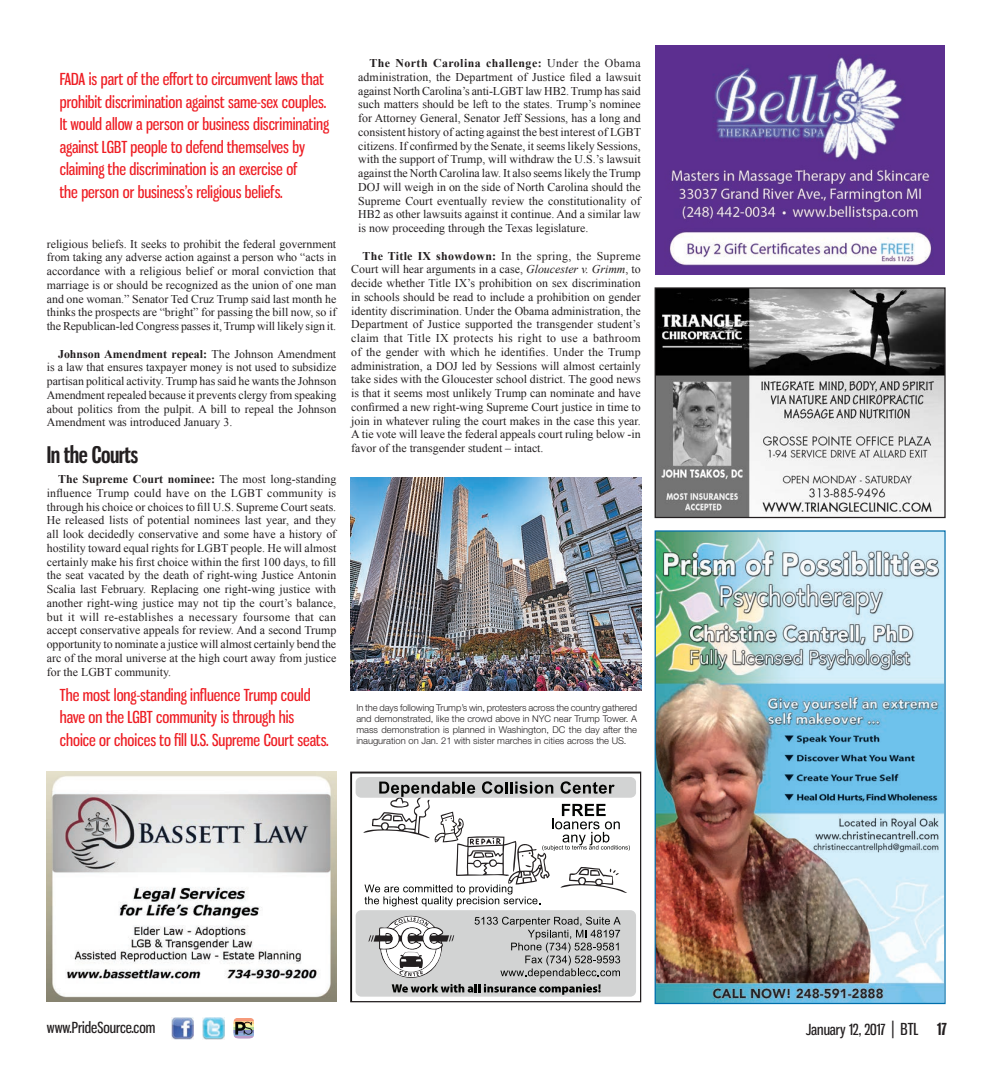
<style>
.page{position:relative;width:990px;height:1080px;background:#fff}
.page>*{position:absolute;margin:0;border:0;box-sizing:border-box;transform-origin:0 0}
.t1{font:700 22.5px "Gnuolane Rg";letter-spacing:-.02em;color:#231f20}
.Pull_Quote_W_O_Quote{font:16.25px/22.5px "Gnuolane Rg";color:#ee1d23}
.t2{font:15px "Gnuolane Rg";color:#231f20}
.Body_Copy{font:11.88px/13.8px "Times New Roman";color:#231f20;text-align:justify}
.Photo_Caption_-_off{font:300 9.38px/11.2px "Helvetica Neue LT Std";color:#231f20;text-align:justify}
.s1{font-weight:700}
.s2{font-style:italic}
.s3{font-size:17.5px}
.s4{font-size:16.25px}
.s5{font-weight:700;font-size:16.25px}
</style>
<div class="page">
<img style="left:203px;top:1018px;width:21px;height:22px">
<img style="left:172px;top:1018px;width:21px;height:22px">
<hr style="left:233px;top:1018px;width:21px;height:3px;background:#f69a7a">
<hr style="left:233px;top:1021px;width:21px;height:3px;background:#fdc88a">
<hr style="left:233px;top:1024px;width:21px;height:3px;background:#f6f3a2">
<hr style="left:233px;top:1027px;width:21px;height:3px;background:#b7d99b">
<hr style="left:233px;top:1030px;width:21px;height:3px;background:#868fc4">
<hr style="left:233px;top:1033px;width:21px;height:3px;background:#8fafd8">
<hr style="left:233px;top:1036px;width:21px;height:3px;background:#bb9cc9">
<svg style="left:235px;top:1022px;width:17px;height:13px"></svg>
<img style="left:655px;top:45px;width:290px;height:229px">
<img style="left:657px;top:532px;width:286px;height:470px">
<div style="left:655px;top:530px;width:291px;height:474px;border:1px solid #006eab"></div>
<img style="left:657px;top:289px;width:287px;height:227px">
<div style="left:655px;top:287px;width:291px;height:231px;border:1px solid #231f20"></div>
<img style="left:47px;top:772px;width:290px;height:229px">
<svg style="left:352px;top:774px;width:284px;height:226px"></svg>
<svg style="left:392px;top:984px;width:209px;height:11px;background:#888988"></svg>
<svg style="left:363px;top:781px;width:267px;height:125px"></svg>
<svg style="left:475px;top:917px;width:146px;height:61px;background:#b4b5b4"></svg>
<div style="left:350px;top:772px;width:291px;height:230px;border:1px solid #231f20"></div>
<img style="left:351px;top:477px;width:290px;height:213px">
<p class="Pull_Quote_W_O_Quote" style="left:60px;top:68px;width:271px">FADA is part of the effort to circumvent laws that prohibit discrimination against same-sex couples.<br>It would allow a person or business discriminating against LGBT people to defend themselves by claiming the discrimination is an exercise of<br>the person or business’s religious beliefs.</p>
<p class="Body_Copy" style="left:47px;top:237px;width:291px">religious beliefs. It seeks to prohibit the federal government from taking any adverse action against a person who “acts in accordance with a religious belief or moral conviction that marriage is or should be recognized as the union of one man and one woman.” Senator Ted Cruz Trump said last month he thinks the prospects are “bright” for passing the bill now, so if the Republican-led Congress passes it, Trump will likely sign it.</p>
<p class="Body_Copy" style="left:47px;top:347px;width:291px;text-indent:11px"><span class="s1">Johnson Amendment repeal:</span> The Johnson Amendment is a law that ensures taxpayer money is not used to subsidize partisan political activity. Trump has said he wants the Johnson Amendment repealed because it prevents clergy from speaking about politics from the pulpit. A bill to repeal the Johnson Amendment was introduced January 3.</p>
<p class="t1" style="left:47px;top:441px;width:93px">In the Courts</p>
<p class="Body_Copy" style="left:47px;top:472px;width:291px;text-indent:11px"><span class="s1">The Supreme Court nominee:</span> The most long-standing influence Trump could have on the LGBT community is through his choice or choices to fill U.S. Supreme Court seats.<br>He released lists of potential nominees last year, and they all look decidedly conservative and some have a history of hostility toward equal rights for LGBT people. He will almost certainly make his first choice within the first 100 days, to fill the seat vacated by the death of right-wing Justice Antonin Scalia last February. Replacing one right-wing justice with another right-wing justice may not tip the court’s balance, but it will re-establishes a necessary foursome that can accept conservative appeals for review. And a second Trump opportunity to nominate a justice will almost certainly bend the arc of the moral universe at the high court away from justice for the LGBT community.</p>
<p class="Pull_Quote_W_O_Quote" style="left:60px;top:683px;width:270px">The most long-standing influence Trump could have on the LGBT community is through his choice or choices to fill U.S. Supreme Court seats.</p>
<p class="Body_Copy" style="left:358px;top:56px;width:284px;text-indent:11px"><span class="s1">The North Carolina challenge:</span> Under the Obama administration, the Department of Justice filed a lawsuit against North Carolina’s anti-LGBT law HB2. Trump has said such matters should be left to the states. Trump’s nominee for Attorney General, Senator Jeff Sessions, has a long and consistent history of acting against the best interest of LGBT citizens. If confirmed by the Senate, it seems likely Sessions, with the support of Trump, will withdraw the U.S.’s lawsuit against the North Carolina law. It also seems likely the Trump DOJ will weigh in on the side of North Carolina should the Supreme Court eventually review the constitutionality of HB2 as other lawsuits against it continue. And a similar law is now proceeding through the Texas legislature.</p>
<p class="Body_Copy" style="left:351px;top:248px;width:291px;text-indent:11px"><span class="s1">The Title IX showdown:</span> In the spring, the Supreme Court will hear arguments in a case, <span class="s2">Gloucester v. Grimm</span>, to decide whether Title IX’s prohibition on sex discrimination in schools should be read to include a prohibition on gender identity discrimination. Under the Obama administration, the Department of Justice supported the transgender student’s claim that Title IX protects his right to use a bathroom of the gender with which he identifies. Under the Trump administration, a DOJ led by Sessions will almost certainly take sides with the Gloucester school district. The good news is that it seems most unlikely Trump can nominate and have confirmed a new right-wing Supreme Court justice in time to join in whatever ruling the court makes in the case this year.<br>A tie vote will leave the federal appeals court ruling below -in favor of the transgender student – intact.</p>
<p class="Photo_Caption_-_off" style="left:356px;top:701px;width:282px">In the days following Trump’s win, protesters across the country gathered and demonstrated, like the crowd above in NYC near Trump Tower. A mass demonstration is planned in Washington, DC the day after the inauguration on Jan. 21 with sister marches in cities across the US.</p>
<p class="t2" style="left:47px;top:1019px;width:110px">www.PrideSource.com</p>
<p class="t2" style="left:806px;top:1021px;width:142px">January 12, 2017 <span class="s3">|</span> <span class="s4">BTL</span> <span class="s5">17</span></p>
</div>
